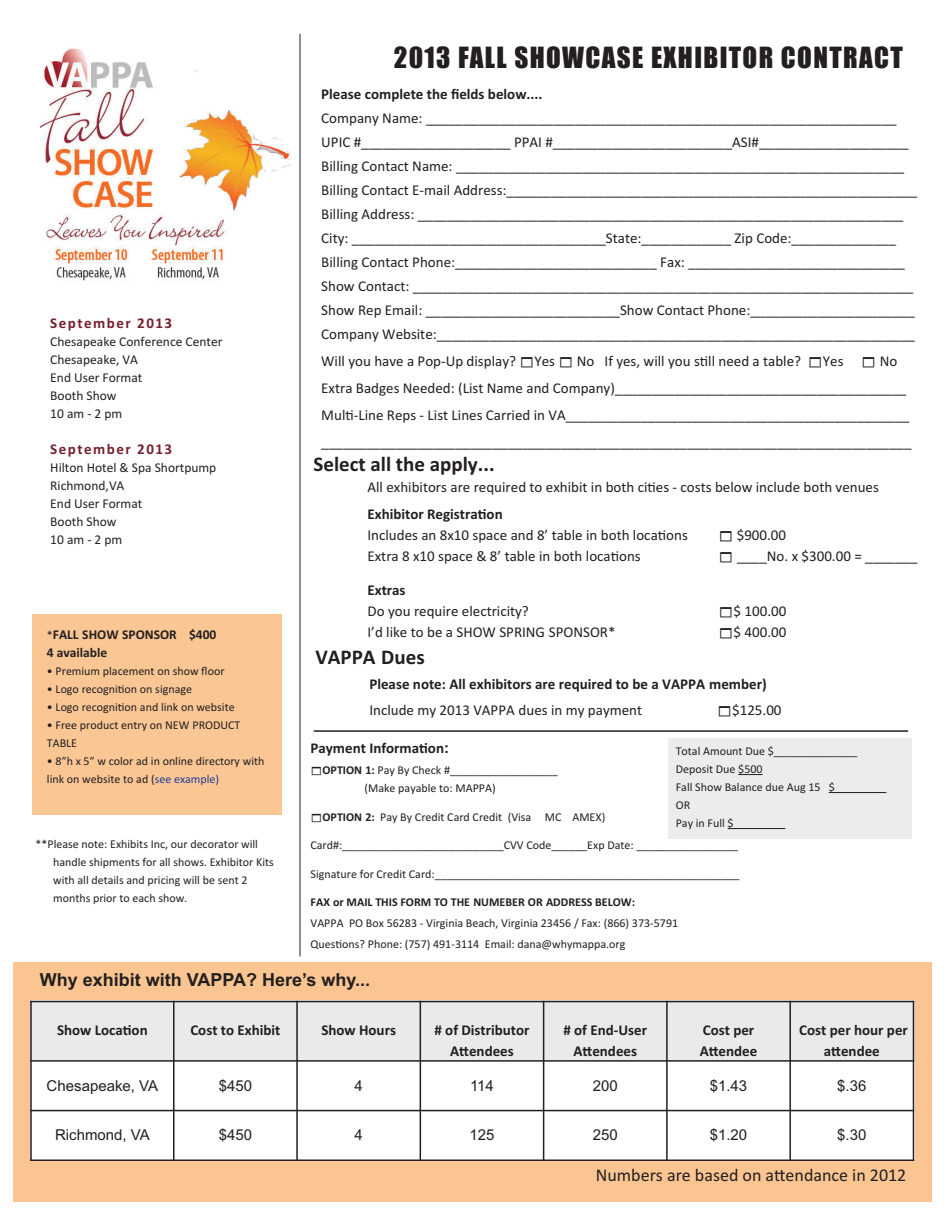
<style>
.page{position:relative;width:945px;height:1215px;background:#fff}
.page>*{position:absolute;margin:0;border:0;box-sizing:border-box;transform-origin:0 0}
.t1{font:27px "Impact";letter-spacing:.05em;color:#231f20}
.t2{font:700 21px "Calibri";color:#231f20}
.t3{font:18px "Calibri";color:#231f20}
.t4{font:700 18px "Arial";color:#231f20}
.t5{font:15px/24px "Calibri";color:#231f20}
.t6{font:700 15px/21px "Calibri";color:#231f20;text-align:center}
.t7{font:15px "Arial";color:#231f20}
.t8{font:700 15px "Calibri";letter-spacing:.1em;color:#752130}
.t9{font:13.5px/18px "Calibri";color:#231f20}
.t10{font:700 13.5px/18px "Calibri";color:#231f20}
.t11{font:12px/18px "Calibri";color:#231f20}
.t12{font:700 12px "Calibri";color:#231f20}
.s1{font-weight:400;font-size:12px}
.s2{color:#263c94}
.s3{font-family:"Arial"}
.s4{font-weight:700}
</style>
<div class="page">
<div style="left:32px;top:614px;width:250px;height:201px;background:#fac694"></div>
<hr style="left:300px;top:34px;width:1px;height:922px;background:#231f20">
<hr style="left:314px;top:730px;width:594px;height:2px;background:#231f20">
<div style="left:668px;top:739px;width:243px;height:100px;background:#ececee"></div>
<svg style="left:738px;top:774px;width:25px;height:1px"></svg>
<hr style="left:829px;top:792px;width:57px;height:1px;background:#231f20">
<hr style="left:728px;top:828px;width:57px;height:1px;background:#231f20">
<img style="left:40px;top:48px;width:250px;height:233px">
<div style="left:14px;top:962px;width:918px;height:239px;background:#fac591"></div>
<div style="left:30px;top:1001px;width:144px;height:60px;background:#e9eaeb"></div>
<div style="left:174px;top:1001px;width:123px;height:60px;background:#e9eaeb"></div>
<div style="left:297px;top:1001px;width:123px;height:60px;background:#e9eaeb"></div>
<div style="left:420px;top:1001px;width:124px;height:60px;background:#e9eaeb"></div>
<div style="left:544px;top:1001px;width:123px;height:60px;background:#e9eaeb"></div>
<div style="left:667px;top:1001px;width:123px;height:60px;background:#e9eaeb"></div>
<div style="left:790px;top:1001px;width:124px;height:60px;background:#e9eaeb"></div>
<div style="left:30px;top:1061px;width:144px;height:50px;background:#fff"></div>
<div style="left:174px;top:1061px;width:123px;height:50px;background:#fff"></div>
<div style="left:297px;top:1061px;width:123px;height:50px;background:#fff"></div>
<div style="left:420px;top:1061px;width:124px;height:50px;background:#fff"></div>
<div style="left:544px;top:1061px;width:123px;height:50px;background:#fff"></div>
<div style="left:667px;top:1061px;width:123px;height:50px;background:#fff"></div>
<div style="left:790px;top:1061px;width:124px;height:50px;background:#fff"></div>
<div style="left:30px;top:1111px;width:144px;height:50px;background:#fff"></div>
<div style="left:174px;top:1111px;width:123px;height:50px;background:#fff"></div>
<div style="left:297px;top:1111px;width:123px;height:50px;background:#fff"></div>
<div style="left:420px;top:1111px;width:124px;height:50px;background:#fff"></div>
<div style="left:544px;top:1111px;width:123px;height:50px;background:#fff"></div>
<div style="left:667px;top:1111px;width:123px;height:50px;background:#fff"></div>
<div style="left:790px;top:1111px;width:124px;height:50px;background:#fff"></div>
<hr style="left:30px;top:1001px;width:2px;height:160px;background:#231f20">
<hr style="left:173px;top:1001px;width:2px;height:160px;background:#231f20">
<hr style="left:296px;top:1001px;width:2px;height:160px;background:#231f20">
<hr style="left:420px;top:1001px;width:1px;height:160px;background:#231f20">
<hr style="left:543px;top:1001px;width:1px;height:160px;background:#231f20">
<hr style="left:666px;top:1001px;width:2px;height:160px;background:#231f20">
<hr style="left:789px;top:1001px;width:2px;height:160px;background:#231f20">
<hr style="left:913px;top:1001px;width:1px;height:160px;background:#231f20">
<hr style="left:30px;top:1001px;width:884px;height:1px;background:#231f20">
<hr style="left:30px;top:1060px;width:884px;height:2px;background:#231f20">
<hr style="left:30px;top:1110px;width:884px;height:1px;background:#231f20">
<hr style="left:30px;top:1160px;width:884px;height:1px;background:#231f20">
<p class="t8" style="left:50px;top:314px;width:123px">September 2013</p>
<p class="t9" style="left:50px;top:332px;width:174px">Chesapeake Conference Center<br>Chesapeake, VA<br>End User Format<br>Booth Show<br>10am-2pm</p>
<p class="t8" style="left:50px;top:440px;width:123px">September 2013</p>
<p class="t9" style="left:50px;top:458px;width:168px">Hilton Hotel &amp; Spa Shortpump<br>Richmond,VA<br>End User Format<br>Booth Show<br>10am-2pm</p>
<p class="t10" style="left:47px;top:626px;width:171px"><span class="s1">*</span>FALL SHOW SPONSOR $400<br>4 available</p>
<p class="t11" style="left:47px;top:662px;width:179px">• Premium placement on show floor</p>
<p class="t11" style="left:47px;top:680px;width:147px">• Logo recognition on signage</p>
<p class="t11" style="left:47px;top:698px;width:189px">• Logo recognition and link on website</p>
<p class="t11" style="left:47px;top:716px;width:195px">• Free product entry on NEW PRODUCT<br>TABLE</p>
<p class="t11" style="left:47px;top:752px;width:219px">• 8”h x 5” w color ad in online directory with link on website to ad (<span class="s2">see example)</span></p>
<p class="t11" style="left:53px;top:835px;width:222px;text-indent:-18px">**Please note: Exhibits Inc, our decorator will handle shipments for all shows. Exhibitor Kits with all details and pricing will be sent 2 months prior to each show.</p>
<h1 class="t1" style="left:394px;top:43px;width:511px">2013 FALL SHOWCASE EXHIBITOR CONTRACT</h1>
<p class="t6" style="left:321px;top:83px;width:223px">Please complete the fields below....</p>
<p class="t5" style="left:321px;top:106px;width:598px">Company Name: _______________________________________________________________ UPIC #____________________ PPAI #________________________ASI#____________________ Billing Contact Name: ____________________________________________________________ Billing Contact E-mail Address:_______________________________________________________ Billing Address: _________________________________________________________________ City: __________________________________State:____________ Zip Code:______________ Billing Contact Phone:___________________________ Fax: _____________________________ Show Contact: ___________________________________________________________________ Show Rep Email: __________________________Show Contact Phone:______________________ Company Website:________________________________________________________________</p>
<p class="t5" style="left:321px;top:349px;width:235px">Will you have a Pop-Up display? Yes</p>
<p class="t5" style="left:577px;top:349px;width:226px">No If yes, will you still need a table?</p>
<p class="t5" style="left:823px;top:349px;width:22px">Yes</p>
<p class="t5" style="left:321px;top:347px;width:592px;line-height:27px;text-indent:558px">No Extra Badges Needed: (List Name and Company)_______________________________________ Multi-Line Reps - List Lines Carried in VA______________________________________________ _______________________________________________________________________________</p>
<h2 class="t2" style="left:314px;top:451px;width:183px">Select all the apply...</h2>
<p class="t5" style="left:368px;top:474px;width:513px">All exhibitors are required to exhibit in both cities - costs below include both venues</p>
<p class="t6" style="left:368px;top:503px;width:137px">Exhibitor Registration</p>
<p class="t5" style="left:368px;top:522px;width:322px">Includes an 8x10 space and 8’ table in both locations</p>
<p class="t5" style="left:737px;top:522px;width:51px">$900.00</p>
<p class="t5" style="left:368px;top:543px;width:275px">Extra 8 x10 space &amp; 8’ table in both locations</p>
<p class="t5" style="left:737px;top:543px;width:182px">____No. x $300.00 = _______</p>
<p class="t6" style="left:368px;top:579px;width:40px">Extras</p>
<p class="t5" style="left:368px;top:599px;width:163px">Do you require electricity?</p>
<p class="t5" style="left:734px;top:599px;width:54px">$ 100.00</p>
<p class="t5" style="left:368px;top:620px;width:250px">I’d like to be a SHOW SPRING SPONSOR*</p>
<p class="t5" style="left:734px;top:620px;width:54px">$ 400.00</p>
<h2 class="t2" style="left:315px;top:644px;width:111px">VAPPA Dues</h2>
<p class="t6" style="left:369px;top:674px;width:399px">Please note: All exhibitors are required to be a VAPPA member)</p>
<p class="t5" style="left:369px;top:698px;width:274px">Include my 2013 VAPPA dues in my payment</p>
<p class="t5" style="left:732px;top:698px;width:51px">$125.00</p>
<p class="t6" style="left:311px;top:738px;width:140px">Payment Information<span class="s3">:</span></p>
<p class="t11" style="left:676px;top:742px;width:183px">Total Amount Due $______________<br>Deposit Due $500<br>Fall Show Balance due Aug 15 $<br>OR<br>Pay in Full $</p>
<p class="t11" style="left:365px;top:761px;width:195px;text-indent:-42px"><span class="s4">OPTION 1:</span> Pay By Check #__________________ (Make payable to: MAPPA)</p>
<p class="t11" style="left:322px;top:808px;width:284px"><span class="s4">OPTION 2:</span> Pay By Credit Card Credit (Visa MC AMEX)</p>
<p class="t11" style="left:310px;top:836px;width:429px">Card#:___________________________CVV Code______Exp Date: _________________</p>
<p class="t11" style="left:311px;top:865px;width:431px">Signature for Credit Card:___________________________________________________</p>
<p class="t12" style="left:311px;top:895px;width:326px">FAX or MAIL THIS FORM TO THE NUMEBER OR ADDRESS BELOW:</p>
<p class="t11" style="left:311px;top:913px;width:369px;line-height:21px">VAPPA PO Box 56283 - Virginia Beach, Virginia 23456 / Fax: (866) 373-5791<br>Questions? Phone: (757) 491-3114 Email: dana@whymappa.org</p>
<p class="t4" style="left:40px;top:970px;width:332px">Why exhibit with VAPPA? Here’s why...</p>
<p class="t6" style="left:57px;top:1019px;width:92px">Show Location</p>
<p class="t6" style="left:190px;top:1019px;width:92px">Cost to Exhibit</p>
<p class="t6" style="left:321px;top:1019px;width:76px">Show Hours</p>
<p class="t6" style="left:434px;top:1019px;width:97px"># of Distributor<br>Attendees</p>
<p class="t6" style="left:563px;top:1019px;width:85px"># of End-User<br>Attendees</p>
<p class="t6" style="left:700px;top:1019px;width:59px;text-align:left">Cost per<br>Attendee</p>
<p class="t6" style="left:799px;top:1019px;width:110px">Cost per hour per attendee</p>
<p class="t7" style="left:47px;top:1077px;width:113px">Chesapeake, VA</p>
<p class="t7" style="left:219px;top:1077px;width:35px">$450</p>
<p class="t7" style="left:355px;top:1077px;width:10px">4</p>
<p class="t7" style="left:470px;top:1077px;width:25px">114</p>
<p class="t7" style="left:593px;top:1077px;width:27px">200</p>
<p class="t7" style="left:710px;top:1077px;width:39px">$1.43</p>
<p class="t7" style="left:837px;top:1077px;width:31px">$.36</p>
<p class="t7" style="left:55px;top:1126px;width:96px">Richmond, VA</p>
<p class="t7" style="left:219px;top:1126px;width:35px">$450</p>
<p class="t7" style="left:355px;top:1126px;width:10px">4</p>
<p class="t7" style="left:469px;top:1126px;width:27px">125</p>
<p class="t7" style="left:593px;top:1126px;width:27px">250</p>
<p class="t7" style="left:710px;top:1126px;width:39px">$1.20</p>
<p class="t7" style="left:837px;top:1126px;width:31px">$.30</p>
<p class="t3" style="left:596px;top:1165px;width:312px">Numbers are based on attendance in 2012</p>
</div>
